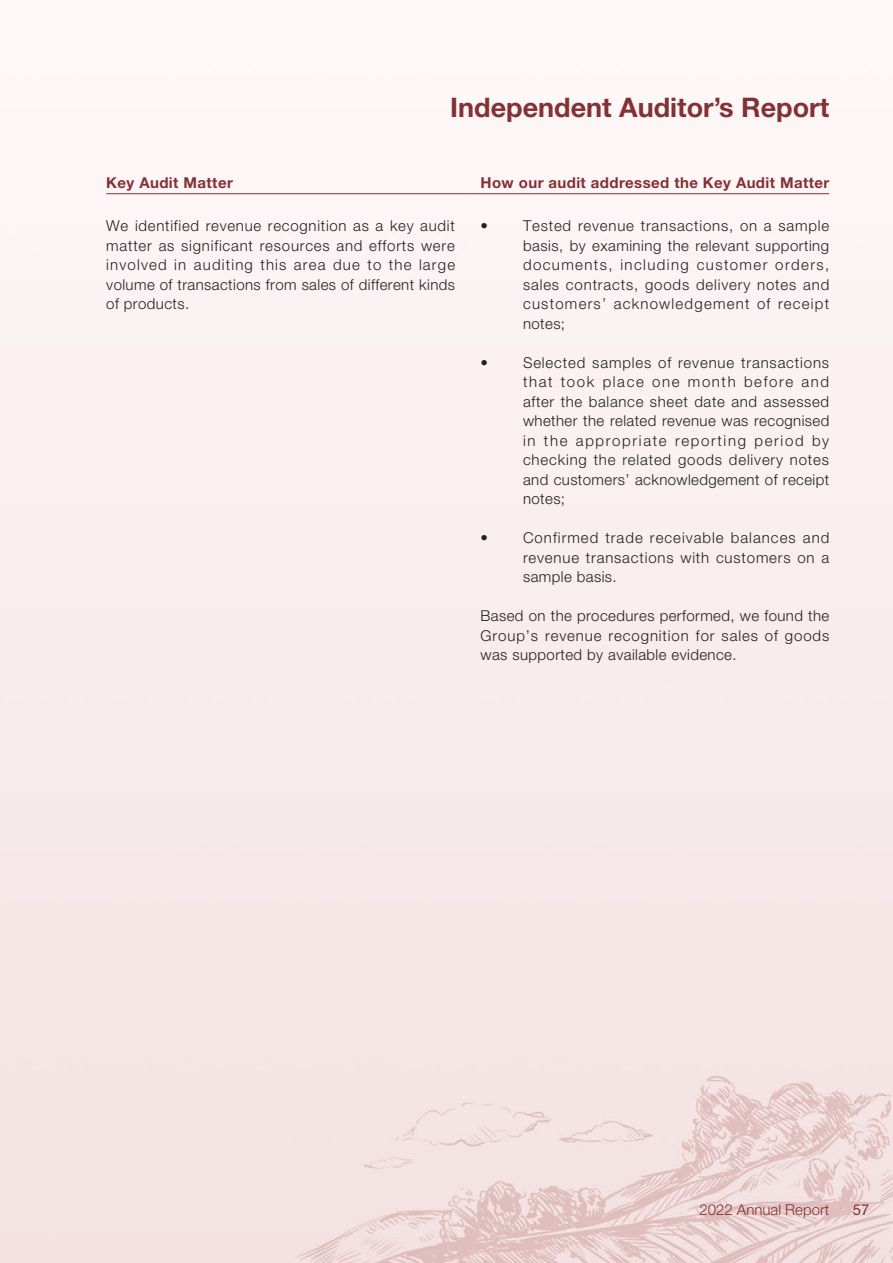
<style>
.page{position:relative;width:893px;height:1263px;background:#fff}
.page>*{position:absolute;margin:0;border:0;box-sizing:border-box;transform-origin:0 0}
.t1{font:700 27px "Helvetica Neue LT Std";color:#833133}
._50_Table_Body{font:300 15px/19.5px "Helvetica Neue LT Std";letter-spacing:.03em;color:#231f20;text-align:justify}
._50_Table_Body-2{font:700 15px "Helvetica Neue LT Std";letter-spacing:.025em;color:#833133}
.t2{font:300 15px "Helvetica Neue LT Std";color:#833133}
.t3{font:15px "Helvetica Neue LT Std";color:#833133}
</style>
<div class="page">
<img style="left:0;top:193px;width:893px;height:1070px">
<hr style="left:106px;top:193px;width:362px;height:1px;background:#833133">
<hr style="left:468px;top:193px;width:361px;height:1px;background:#833133">
<h1 class="t1" style="left:450px;top:91px;width:380px">Independent Auditor’s Report</h1>
<p class="_50_Table_Body-2" style="left:106px;top:173px;width:128px">Key Audit Matter</p>
<p class="_50_Table_Body-2" style="left:480px;top:173px;width:350px">How our audit addressed the Key Audit Matter</p>
<p class="_50_Table_Body" style="left:106px;top:216px;width:350px">We identified revenue recognition as a key audit matter as significant resources and efforts were involved in auditing this area due to the large volume of transactions from sales of different kinds of products.</p>
<p class="_50_Table_Body" style="left:523px;top:216px;width:308px;text-indent:-43px">• Tested revenue transactions, on a sample basis, by examining the relevant supporting documents, including customer orders, sales contracts, goods delivery notes and customers’ acknowledgement of receipt notes;</p>
<p class="_50_Table_Body" style="left:523px;top:352px;width:308px;text-indent:-43px">• Selected samples of revenue transactions that took place one month before and after the balance sheet date and assessed whether the related revenue was recognised in the appropriate reporting period by checking the related goods delivery notes and customers’ acknowledgement of receipt notes;</p>
<p class="_50_Table_Body" style="left:523px;top:528px;width:308px;text-indent:-43px">• Confirmed trade receivable balances and revenue transactions with customers on a sample basis.</p>
<p class="_50_Table_Body" style="left:480px;top:606px;width:350px">Based on the procedures performed, we found the Group’s revenue recognition for sales of goods was supported by available evidence.</p>
<p class="t2" style="left:699px;top:1201px;width:131px">2022 Annual Report</p>
<p class="t3" style="left:853px;top:1200px;width:18px">57</p>
</div>
